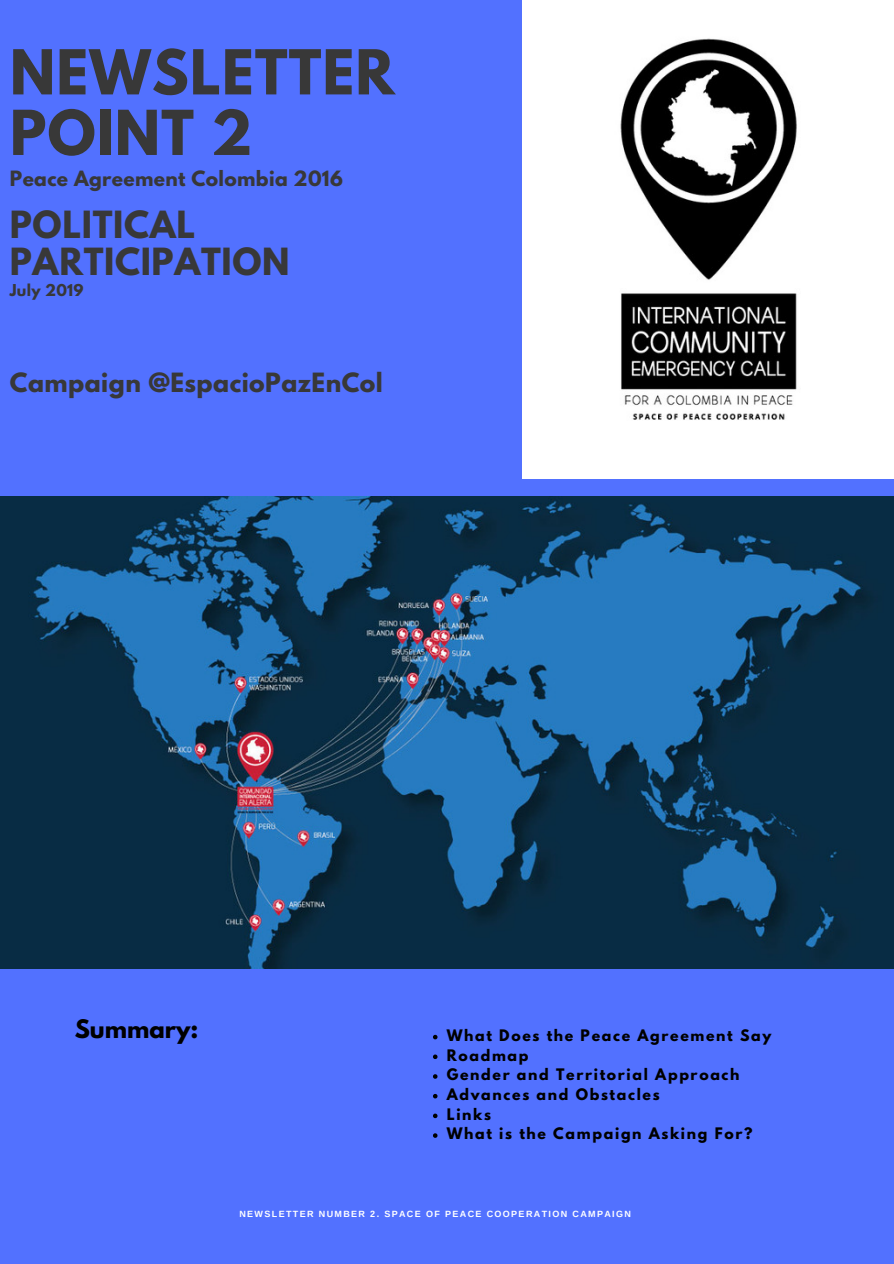
<style>
.page{position:relative;width:894px;height:1264px;background:#fff}
.page>*{position:absolute;margin:0;border:0;box-sizing:border-box;transform-origin:0 0}
.t1{font:700 54.9px/60.4px "League Spartan";letter-spacing:.02em;color:#383838}
.t2{font:700 33.15px/36.5px "League Spartan";letter-spacing:.02em;color:#383838}
.t3{font:700 23.55px "League Spartan";letter-spacing:.02em;color:#383838}
.t4{font:700 22.65px "League Spartan";color:#000}
.t5{font:700 18.6px "League Spartan";letter-spacing:.02em;color:#383838}
.t6{font:700 14.55px "League Spartan";letter-spacing:.02em;color:#383838}
.t7{font:700 14.1px/19.6px "League Spartan";letter-spacing:.12em;color:#000}
.t8{font:700 9px "Arimo";letter-spacing:.15em;color:#fff}
</style>
<div class="page">
<div style="left:0;top:0;width:893px;height:1263px;background:#5271ff"></div>
<img style="left:0;top:496px;width:893px;height:472px">
<svg style="left:433px;top:1034px;width:4px;height:5px"></svg>
<svg style="left:433px;top:1054px;width:4px;height:5px"></svg>
<svg style="left:433px;top:1074px;width:4px;height:4px"></svg>
<svg style="left:433px;top:1093px;width:4px;height:5px"></svg>
<svg style="left:433px;top:1113px;width:4px;height:5px"></svg>
<svg style="left:433px;top:1133px;width:4px;height:4px"></svg>
<img style="left:522px;top:0;width:371px;height:478px">
<h1 class="t1" style="left:10px;top:41px;width:386px">NEWSLETTER<br>POINT 2</h1>
<h3 class="t5" style="left:10px;top:163px;width:334px">Peace Agreement Colombia 2016</h3>
<h2 class="t2" style="left:10px;top:206px;width:281px">POLITICAL<br>PARTICIPATION</h2>
<p class="t6" style="left:10px;top:279px;width:75px">July 2019</p>
<h3 class="t3" style="left:10px;top:364px;width:374px">Campaign @EspacioPazEnCol</h3>
<h3 class="t4" style="left:75px;top:1011px;width:125px">Summary:</h3>
<p class="t7" style="left:446px;top:1025px;width:326px">What Does the Peace Agreement Say<br>Roadmap<br>Gender and Territorial Approach<br>Advances and Obstacles<br>Links<br>What is the Campaign Asking For?</p>
<p class="t8" style="left:239px;top:1207px;width:393px">NEWSLETTER NUMBER 2. SPACE OF PEACE COOPERATION CAMPAIGN</p>
</div>
